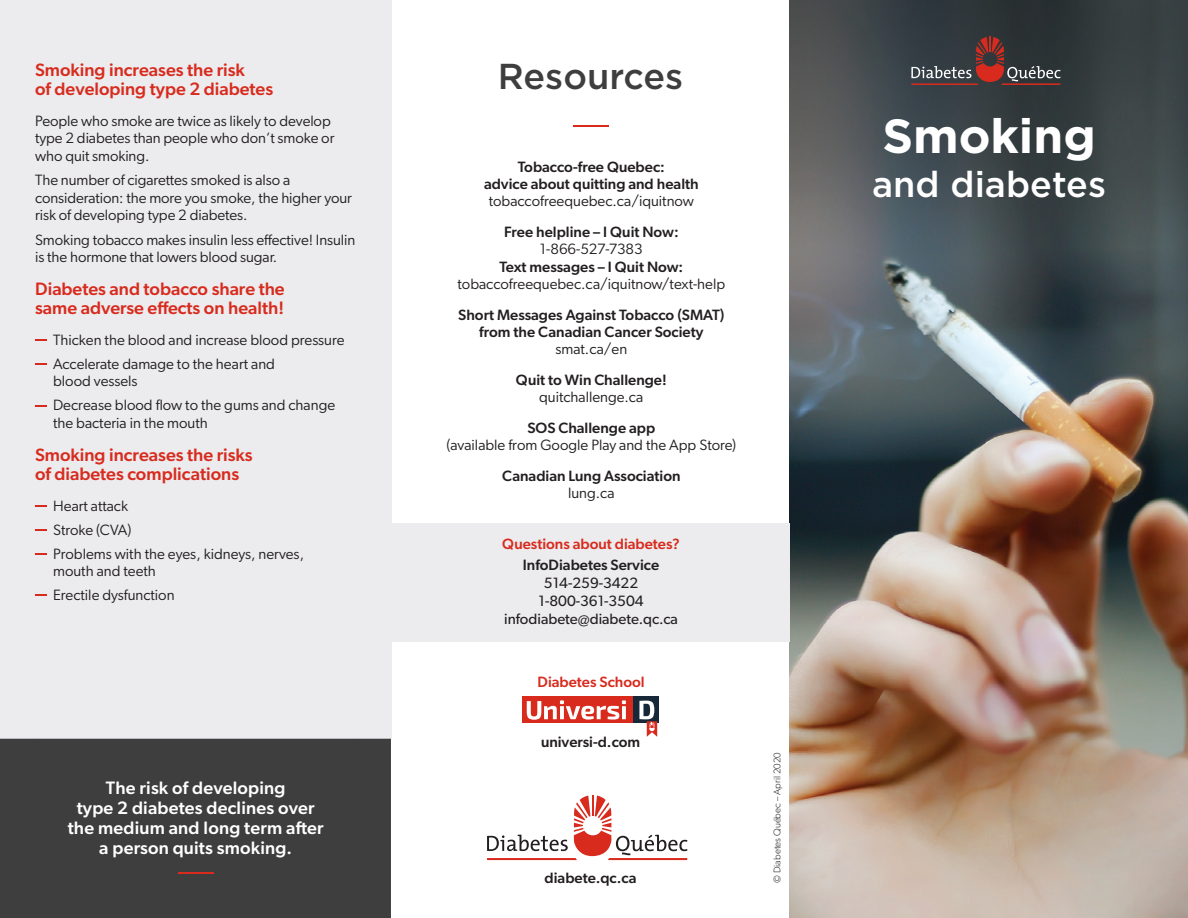
<style>
.page{position:relative;width:1188px;height:918px;background:#fff}
.page>*{position:absolute;margin:0;border:0;box-sizing:border-box;transform-origin:0 0}
.t1{font:700 48px "Gotham";color:#fff}
.t2{font:500 36px "Gotham";color:#fff}
.t3{font:500 36px "Gotham";color:#3e3e3f}
.t4{font:500 18px/20.2px "Gibson";letter-spacing:.01em;color:#fff;text-align:center}
.t5{font:500 18px/19.5px "Gibson";color:#d82b1e}
.t6{font:15px/17.2px "Gibson";color:#231f20}
.t7{font:500 15px/17.2px "Gibson";color:#231f20;text-align:center}
.t8{font:15px/18px "Gibson";color:#231f20;text-align:center}
.t9{font:500 15px "Gibson";color:#d82b1e}
.t10{font:300 9.75px "Gibson";color:#231f20}
</style>
<div class="page">
<img style="left:790px;top:0;width:398px;height:918px">
<hr style="left:574px;top:125px;width:35px;height:2px;background:#d82b1e">
<div style="left:0;top:0;width:392px;height:739px;background:#ececee"></div>
<svg style="left:35px;top:340px;width:12px;height:1px"></svg>
<svg style="left:35px;top:364px;width:12px;height:1px"></svg>
<svg style="left:35px;top:405px;width:12px;height:1px"></svg>
<svg style="left:35px;top:506px;width:12px;height:1px"></svg>
<svg style="left:35px;top:530px;width:12px;height:1px"></svg>
<svg style="left:35px;top:554px;width:12px;height:1px"></svg>
<svg style="left:35px;top:595px;width:12px;height:1px"></svg>
<div style="left:0;top:739px;width:391px;height:179px;background:#3e3e3f"></div>
<hr style="left:178px;top:873px;width:35px;height:1px;background:#d82b1e">
<div style="left:392px;top:523px;width:398px;height:119px;background:#ececee"></div>
<hr style="left:573px;top:125px;width:35px;height:2px;background:#d82b1e">
<div style="left:634px;top:697px;width:25px;height:26px;background:#172938"></div>
<div style="left:522px;top:697px;width:110px;height:26px;background:#d82b1e"></div>
<svg style="left:527px;top:700px;width:99px;height:20px"></svg>
<svg style="left:639px;top:701px;width:18px;height:36px"></svg>
<svg style="left:911px;top:37px;width:149px;height:48px;background:#514243"></svg>
<svg style="left:487px;top:795px;width:200px;height:65px"></svg>
<p class="t5" style="left:35px;top:60px;width:240px">Smoking increases the risk<br>of developing type 2 diabetes</p>
<p class="t6" style="left:35px;top:112px;width:301px">People who smoke are twice as likely to develop type 2 diabetes than people who don’t smoke or who quit smoking.</p>
<p class="t6" style="left:35px;top:171px;width:318px">The number of cigarettes smoked is also a consideration: the more you smoke, the higher your risk of developing type 2 diabetes.</p>
<p class="t6" style="left:35px;top:231px;width:322px">Smoking tobacco makes insulin less effective! Insulin is the hormone that lowers blood sugar.</p>
<p class="t5" style="left:35px;top:279px;width:251px">Diabetes and tobacco share the same adverse effects on health!</p>
<p class="t6" style="left:53px;top:328px;width:293px;line-height:24px">Thicken the blood and increase blood pressure<br>Accelerate damage to the heart and</p>
<p class="t6" style="left:53px;top:369px;width:284px;line-height:24px">blood vessels<br>Decrease blood flow to the gums and change</p>
<p class="t6" style="left:53px;top:414px;width:156px">the bacteria in the mouth</p>
<p class="t5" style="left:35px;top:444px;width:219px">Smoking increases the risks of diabetes complications</p>
<p class="t6" style="left:53px;top:494px;width:252px;line-height:24px">Heart attack<br>Stroke (CVA)<br>Problems with the eyes, kidneys, nerves,</p>
<p class="t6" style="left:53px;top:559px;width:123px;line-height:24px">mouth and teeth<br>Erectile dysfunction</p>
<p class="t4" style="left:68px;top:777px;width:257px">The risk of developing<br>type 2 diabetes declines over the medium and long term after a person quits smoking.</p>
<p class="t4" style="left:83px;top:783px;width:220px">Le tabac rend l’insuline moins efficace !<br>L’insuline est l’hormone qui fait baisser la glycémie.</p>
<h2 class="t3" style="left:498px;top:55px;width:187px">Resources</h2>
<p class="t7" style="left:484px;top:158px;width:216px">Tobacco-free Quebec:<br>advice about quitting and health</p>
<p class="t6" style="left:489px;top:192px;width:207px">tobaccofreequebec.ca/iquitnow</p>
<p class="t7" style="left:504px;top:223px;width:176px">Free helpline – I Quit Now:</p>
<p class="t6" style="left:540px;top:240px;width:104px">1-866-527-7383</p>
<p class="t7" style="left:499px;top:258px;width:185px">Text messages – I Quit Now:</p>
<p class="t6" style="left:458px;top:275px;width:269px">tobaccofreequebec.ca/iquitnow/text-help</p>
<p class="t7" style="left:458px;top:306px;width:268px">Short Messages Against Tobacco (SMAT) from the Canadian Cancer Society</p>
<p class="t6" style="left:555px;top:340px;width:73px">smat.ca/en</p>
<p class="t7" style="left:516px;top:371px;width:152px">Quit to Win Challenge!</p>
<p class="t6" style="left:539px;top:388px;width:106px">quitchallenge.ca</p>
<p class="t7" style="left:527px;top:419px;width:129px">SOS Challenge app</p>
<p class="t6" style="left:446px;top:436px;width:291px">(available from Google Play and the App Store)</p>
<p class="t7" style="left:502px;top:467px;width:180px">Canadian Lung Association</p>
<p class="t6" style="left:568px;top:484px;width:48px">lung.ca</p>
<p class="t9" style="left:502px;top:535px;width:179px">Questions about diabetes?</p>
<p class="t7" style="left:523px;top:556px;width:138px">InfoDiabetes Service</p>
<p class="t8" style="left:504px;top:573px;width:175px">514-259-3422<br>1-800-361-3504 infodiabete@diabete.qc.ca</p>
<p class="t9" style="left:537px;top:673px;width:109px">Diabetes School</p>
<p class="t7" style="left:541px;top:732px;width:101px">universi-d.com</p>
<p class="t7" style="left:545px;top:869px;width:93px">diabete.qc.ca</p>
<p class="t10" style="left:771px;top:883px;width:132px;rotate:-90deg">© Diabetes Québec – April 2020</p>
<h1 class="t1" style="left:882px;top:107px;width:215px">Smoking</h1>
<h2 class="t2" style="left:872px;top:162px;width:235px">and diabetes</h2>
</div>
